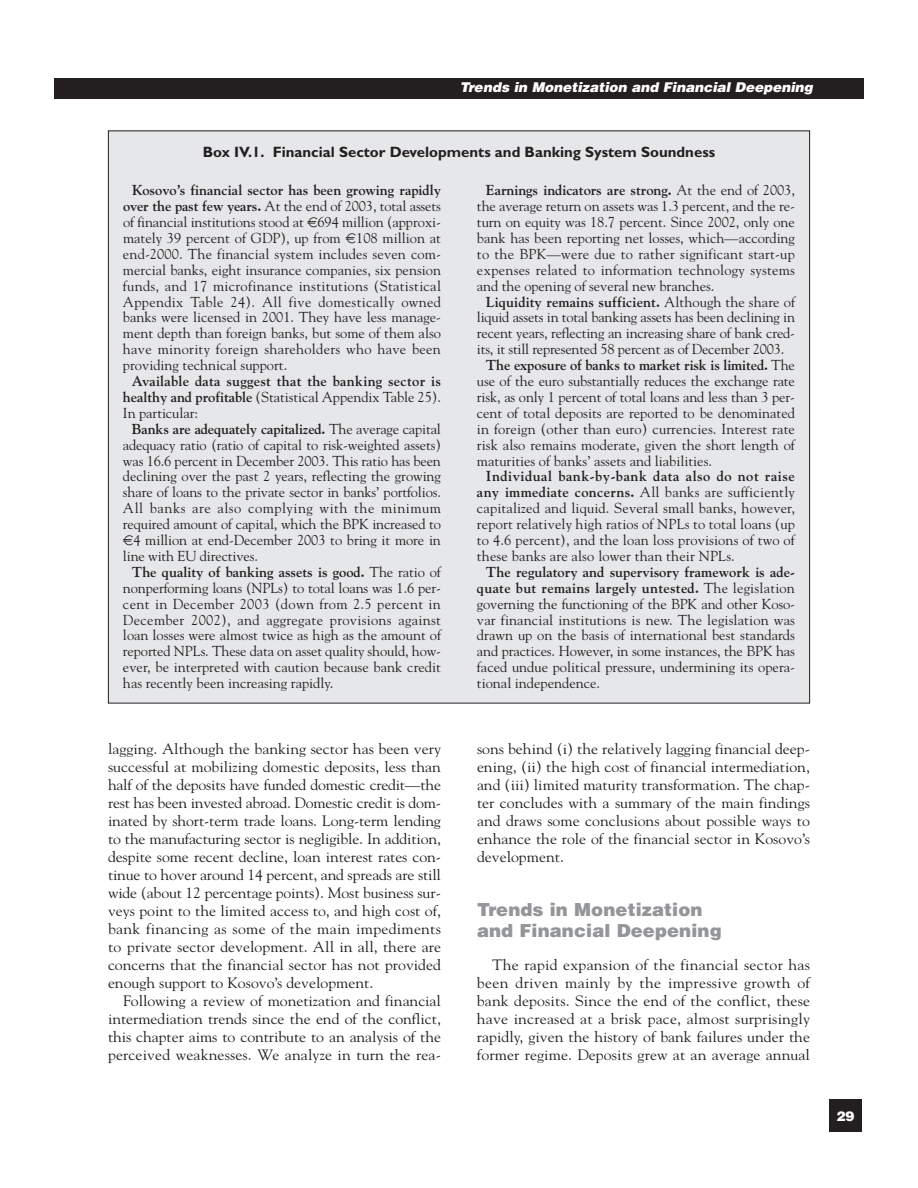
<style>
.page{position:relative;width:918px;height:1188px;background:#fff}
.page>*{position:absolute;margin:0;border:0;box-sizing:border-box;transform-origin:0 0}
.t1{font:900 18px/21px "Helvetica";letter-spacing:.005em;color:#939598}
.t2{font:15px/18px "Goudy";color:#231f20;text-align:justify;scale:1.05 1}
.t3{font:700 15px "Gill Sans";color:#231f20}
.t4{font:14.4px/15.9px "Goudy";color:#231f20;text-align:justify}
.t5{font:700 14.4px/15.9px "Goudy";letter-spacing:.005em;color:#231f20;text-align:justify}
.t6{font:italic 900 13.5px "Helvetica";color:#fff}
.t7{font:900 13.5px "Helvetica";color:#fff}
.s1{font-weight:700}
.s2{font-family:"Euro Logo"}
.s3{font-weight:400}
</style>
<div class="page">
<div style="left:829px;top:1100px;width:33px;height:32px;background:#231f20"></div>
<div style="left:54px;top:78px;width:810px;height:21px;background:#231f20"></div>
<div style="left:108px;top:131px;width:702px;height:572px;background:#e6e7e9"></div>
<p class="t6" style="left:460px;top:82px;width:355px">Trends in Monetization and Financial Deepening</p>
<p class="t3" style="left:203px;top:147px;width:514px">Box IV.1. Financial Sector Developments and Banking System Soundness</p>
<p class="t4" style="left:123px;top:183px;width:320px;text-indent:9px"><span class="s1">Kosovo’s financial sector has been growing rapidly over the past few years.</span> At the end of 2003, total assets of financial institutions stood at <span class="s2">7</span>694 million (approxi&shy;mately 39 percent of GDP), up from <span class="s2">7</span>108 million at end-2000. The financial system includes seven com&shy;mercial banks, eight insurance companies, six pension funds, and 17 microfinance institutions (Statistical Appendix Table 24). All five domestically owned banks were licensed in 2001. They have less manage&shy;ment depth than foreign banks, but some of them also have minority foreign shareholders who have been providing technical support.</p>
<p class="t5" style="left:123px;top:374px;width:320px;text-indent:9px">Available data suggest that the banking sector is healthy and profitable <span class="s3">(Statistical Appendix Table 25).<br>In particular:</span></p>
<p class="t4" style="left:123px;top:422px;width:320px;text-indent:9px"><span class="s1">Banks are adequately capitalized.</span> The average capital adequacy ratio (ratio of capital to risk-weighted assets) was 16.6 percent in December 2003. This ratio has been declining over the past 2 years, reflecting the growing share of loans to the private sector in banks’ portfolios.<br>All banks are also complying with the minimum required amount of capital, which the BPK increased to <span class="s2">7</span>4 million at end-December 2003 to bring it more in line with EU directives.</p>
<p class="t4" style="left:123px;top:565px;width:320px;text-indent:9px"><span class="s1">The quality of banking assets is good.</span> The ratio of nonperforming loans (NPLs) to total loans was 1.6 per&shy;cent in December 2003 (down from 2.5 percent in December 2002), and aggregate provisions against loan losses were almost twice as high as the amount of reported NPLs. These data on asset quality should, how&shy;ever, be interpreted with caution because bank credit has recently been increasing rapidly.</p>
<p class="t4" style="left:477px;top:183px;width:320px;text-indent:9px"><span class="s1">Earnings indicators are strong.</span> At the end of 2003, the average return on assets was 1.3 percent, and the re&shy;turn on equity was 18.7 percent. Since 2002, only one bank has been reporting net losses, which—according to the BPK—were due to rather significant start-up expenses related to information technology systems and the opening of several new branches.</p>
<p class="t5" style="left:486px;top:295px;width:311px">Liquidity remains sufficient. <span class="s3">Although the share of</span></p>
<p class="t4" style="left:477px;top:311px;width:320px">liquid assets in total banking assets has been declining in</p>
<p class="t4" style="left:477px;top:327px;width:320px">recent years, reflecting an increasing share of bank cred-</p>
<p class="t4" style="left:477px;top:342px;width:309px">its, it still represented 58 percent as of December 2003.</p>
<p class="t5" style="left:486px;top:358px;width:311px">The exposure of banks to market risk is limited. <span class="s3">The</span></p>
<p class="t4" style="left:477px;top:374px;width:320px">use of the euro substantially reduces the exchange rate</p>
<p class="t4" style="left:477px;top:390px;width:319px">risk, as only 1 percent of total loans and less than 3 per-</p>
<p class="t4" style="left:477px;top:406px;width:320px">cent of total deposits are reported to be denominated</p>
<p class="t4" style="left:477px;top:422px;width:319px">in foreign (other than euro) currencies. Interest rate</p>
<p class="t4" style="left:477px;top:438px;width:319px">risk also remains moderate, given the short length of</p>
<p class="t4" style="left:477px;top:454px;width:237px">maturities of banks’ assets and liabilities.</p>
<p class="t4" style="left:477px;top:470px;width:320px;text-indent:9px"><span class="s1">Individual bank-by-bank data also do not raise any immediate concerns.</span> All banks are sufficiently capitalized and liquid. Several small banks, however, report relatively high ratios of NPLs to total loans (up to 4.6 percent), and the loan loss provisions of two of these banks are also lower than their NPLs.</p>
<p class="t4" style="left:477px;top:565px;width:320px;text-indent:9px"><span class="s1">The regulatory and supervisory framework is ade&shy;quate but remains largely untested.</span> The legislation governing the functioning of the BPK and other Koso&shy;var financial institutions is new. The legislation was drawn up on the basis of international best standards and practices. However, in some instances, the BPK has faced undue political pressure, undermining its opera&shy;tional independence.</p>
<p class="t2" style="left:108px;top:741px;width:319px">lagging. Although the banking sector has been very successful at mobilizing domestic deposits, less than half of the deposits have funded domestic credit—the rest has been invested abroad. Domestic credit is dom&shy;inated by short-term trade loans. Long-term lending to the manufacturing sector is negligible. In addition, despite some recent decline, loan interest rates con&shy;tinue to hover around 14 percent, and spreads are still wide (about 12 percentage points). Most business sur&shy;veys point to the limited access to, and high cost of, bank financing as some of the main impediments to private sector development. All in all, there are concerns that the financial sector has not provided enough support to Kosovo’s development.</p>
<p class="t2" style="left:108px;top:993px;width:319px;text-indent:15px">Following a review of monetization and financial intermediation trends since the end of the conflict, this chapter aims to contribute to an analysis of the perceived weaknesses. We analyze in turn the rea-</p>
<p class="t2" style="left:477px;top:741px;width:319px">sons behind (i) the relatively lagging financial deep&shy;ening, (ii) the high cost of financial intermediation, and (iii) limited maturity transformation. The chap&shy;ter concludes with a summary of the main findings and draws some conclusions about possible ways to enhance the role of the financial sector in Kosovo’s development.</p>
<p class="t1" style="left:477px;top:901px;width:246px">Trends in Monetization and Financial Deepening</p>
<p class="t2" style="left:477px;top:957px;width:319px;text-indent:15px">The rapid expansion of the financial sector has been driven mainly by the impressive growth of bank deposits. Since the end of the conflict, these have increased at a brisk pace, almost surprisingly rapidly, given the history of bank failures under the former regime. Deposits grew at an average annual</p>
<p class="t7" style="left:836px;top:1111px;width:20px">29</p>
</div>
